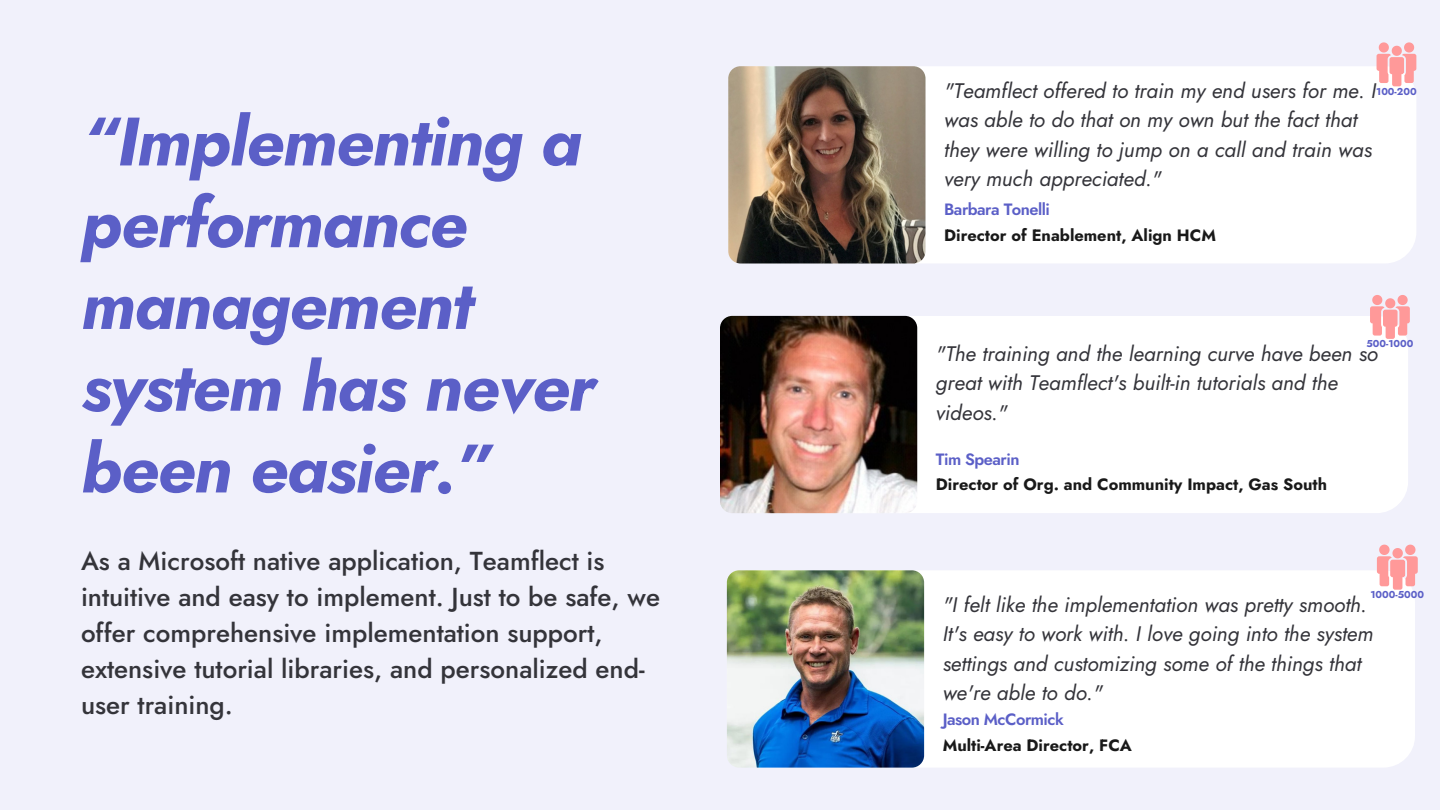
<style>
.page{position:relative;width:1440px;height:810px;background:#f1f1fb}
.page>*{position:absolute;margin:0;border:0;box-sizing:border-box;transform-origin:0 0}
.t1{font:italic 700 68.3px/81.8px "Jost";letter-spacing:-.02em;color:#5b5fc7}
.t2{font:500 26px/36px "Jost";color:#34343a}
.t3{font:italic 21.1px/29.2px "Jost";color:#34343a}
.t4{font:700 16.4px "Jost";color:#191919}
.t5{font:600 16.4px "Jost";letter-spacing:-.03em;color:#5b5fc7}
.t6{font:700 10px "Jost";color:#5b5fc7}
</style>
<div class="page">
<div style="left:720px;top:316px;width:688px;height:197px;background:#fff;border-radius:31px"></div>
<svg style="left:1370px;top:295px;width:40px;height:44px"></svg>
<img style="left:720px;top:316px;width:197px;height:197px;border-radius:12px">
<div style="left:727px;top:570px;width:688px;height:198px;background:#fff;border-radius:31px"></div>
<img style="left:727px;top:570px;width:197px;height:198px;border-radius:12px">
<svg style="left:1377px;top:545px;width:41px;height:45px"></svg>
<div style="left:728px;top:66px;width:688px;height:197px;background:#fff;border-radius:31px"></div>
<img style="left:728px;top:66px;width:198px;height:197px;border-radius:12px">
<svg style="left:1377px;top:42px;width:39px;height:44px"></svg>
<h1 class="t1" style="left:81px;top:101px;width:516px">“Implementing a performance management system has never been easier.”</h1>
<h2 class="t2" style="left:81px;top:543px;width:581px">As a Microsoft native application, Teamflect is intuitive and easy to implement. Just to be safe, we offer comprehensive implementation support, extensive tutorial libraries, and personalized end&shy;user training.</h2>
<p class="t3" style="left:944px;top:76px;width:434px">"Teamflect offered to train my end users for me. I was able to do that on my own but the fact that they were willing to jump on a call and train was very much appreciated."</p>
<h3 class="t6" style="left:1376px;top:84px;width:42px">100-200</h3>
<p class="t5" style="left:944px;top:198px;width:107px">Barbara Tonelli</p>
<h4 class="t4" style="left:944px;top:223px;width:273px">Director of Enablement, Align HCM</h4>
<p class="t6" style="left:1367px;top:336px;width:48px">500-1000</p>
<h3 class="t3" style="left:936px;top:339px;width:444px">"The training and the learning curve have been so great with Teamflect's built-in tutorials and the videos."</h3>
<h4 class="t5" style="left:936px;top:447px;width:85px">Tim Spearin</h4>
<h4 class="t4" style="left:936px;top:472px;width:393px">Director of Org. and Community Impact, Gas South</h4>
<p class="t6" style="left:1371px;top:587px;width:55px">1000-5000</p>
<p class="t3" style="left:943px;top:590px;width:432px">"I felt like the implementation was pretty smooth.<br>It's easy to work with. I love going into the system settings and customizing some of the things that we're able to do."</p>
<h4 class="t5" style="left:943px;top:708px;width:123px">Jason McCormick</h4>
<h3 class="t4" style="left:943px;top:733px;width:191px">Multi-Area Director, FCA</h3>
</div>
